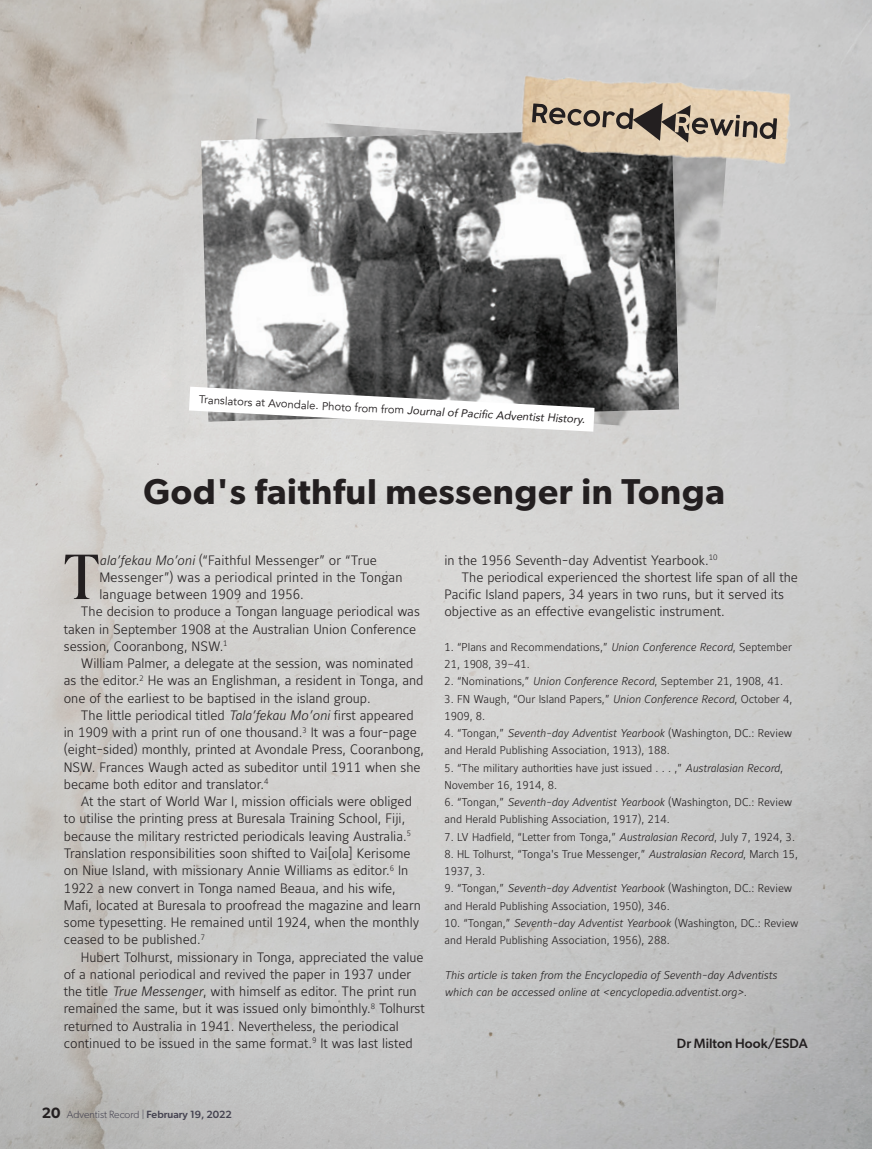
<style>
.page{position:relative;width:872px;height:1149px;background:#fff}
.page>*{position:absolute;margin:0;border:0;box-sizing:border-box;transform-origin:0 0}
.t1{font:60.9px "Ivy Presto Headline";color:#231f20}
.t2{font:600 36px "Gibson";letter-spacing:.02em;color:#231f20}
.t3{font:13.5px "Maurea Light Tf";color:#231f20}
.t4{font:500 13.5px "Gibson";color:#231f20}
.t5{font:11.25px/17.2px "Maurea Light Tf";color:#231f20}
.t6{font:11.25px/17.2px "Maurea Light Italic Tf";color:#231f20}
.t7{font:11.25px "Avenir";color:#231f20}
.t8{font:300 10.5px "Gibson";color:#444250}
.s1{font-style:italic}
.s2{font-family:"Maurea Light Italic Tf"}
.s3{font-weight:600;font-size:15px;color:#231f20}
.s4{font-weight:500}
</style>
<div class="page">
<img style="left:0;top:0;width:872px;height:1148px">
<img style="left:201px;top:128px;width:478px;height:293px">
<img style="left:500px;top:67px;width:299px;height:103px">
<svg style="left:189px;top:386px;width:405px;height:45px"></svg>
<svg style="left:532px;top:103px;width:245px;height:39px"></svg>
<p class="t7" style="left:199px;top:392px;width:388px;rotate:3deg">Translators at Avondale. Photo from from <span class="s1">Journal of Pacifi c Adventist History.</span></p>
<h2 class="t2" style="left:143px;top:470px;width:583px">God's faithful messenger in Tonga</h2>
<h1 class="t1" style="left:64px;top:533px;width:37px">T</h1>
<p class="t3" style="left:99px;top:552px;width:279px"><span class="s2">ala’fekau Mo’oni</span> (“Faithful Messenger” or “True</p>
<p class="t3" style="left:99px;top:569px;width:305px">Messenger”) was a periodical printed in the Tongan</p>
<p class="t3" style="left:99px;top:586px;width:206px">language between 1909 and 1956.</p>
<p class="t3" style="left:81px;top:604px;width:340px">The decision to produce a Tongan language periodical was</p>
<p class="t3" style="left:64px;top:621px;width:354px">taken in September 1908 at the Australian Union Conference</p>
<p class="t3" style="left:64px;top:638px;width:165px">session, Cooranbong, NSW.<sup>1</sup></p>
<p class="t3" style="left:81px;top:655px;width:334px">William Palmer, a delegate at the session, was nominated</p>
<p class="t3" style="left:64px;top:673px;width:361px">as the editor.<sup>2</sup> He was an Englishman, a resident in Tonga, and</p>
<p class="t3" style="left:64px;top:690px;width:308px">one of the earliest to be baptised in the island group.</p>
<p class="t3" style="left:81px;top:707px;width:334px">The little periodical titled <span class="s2">Tala’fekau Mo’oni</span> first appeared</p>
<p class="t3" style="left:64px;top:724px;width:354px">in 1909 with a print run of one thousand.<sup>3</sup> It was a four-page</p>
<p class="t3" style="left:64px;top:742px;width:362px">(eight-sided) monthly, printed at Avondale Press, Cooranbong,</p>
<p class="t3" style="left:64px;top:759px;width:358px">NSW. Frances Waugh acted as subeditor until 1911 when she</p>
<p class="t3" style="left:64px;top:776px;width:206px">became both editor and translator.<sup>4</sup></p>
<p class="t3" style="left:81px;top:793px;width:332px">At the start of World War I, mission officials were obliged</p>
<p class="t3" style="left:64px;top:811px;width:343px">to utilise the printing press at Buresala Training School, Fiji,</p>
<p class="t3" style="left:64px;top:828px;width:349px">because the military restricted periodicals leaving Australia.<sup>5</sup></p>
<p class="t3" style="left:64px;top:845px;width:348px">Translation responsibilities soon shifted to Vai[ola] Kerisome</p>
<p class="t3" style="left:64px;top:862px;width:346px">on Niue Island, with missionary Annie Williams as editor.<sup>6</sup> In</p>
<p class="t3" style="left:64px;top:880px;width:333px">1922 a new convert in Tonga named Beaua, and his wife,</p>
<p class="t3" style="left:64px;top:897px;width:358px">Mafi, located at Buresala to proofread the magazine and learn</p>
<p class="t3" style="left:64px;top:914px;width:357px">some typesetting. He remained until 1924, when the monthly</p>
<p class="t3" style="left:64px;top:931px;width:143px">ceased to be published.<sup>7</sup></p>
<p class="t3" style="left:81px;top:949px;width:344px">Hubert Tolhurst, missionary in Tonga, appreciated the value</p>
<p class="t3" style="left:64px;top:966px;width:349px">of a national periodical and revived the paper in 1937 under</p>
<p class="t3" style="left:64px;top:983px;width:354px">the title <span class="s2">True Messenger</span>, with himself as editor. The print run</p>
<p class="t3" style="left:64px;top:1000px;width:362px">remained the same, but it was issued only bimonthly.<sup>8</sup> Tolhurst</p>
<p class="t3" style="left:64px;top:1018px;width:336px">returned to Australia in 1941. Nevertheless, the periodical</p>
<p class="t3" style="left:64px;top:1035px;width:350px">continued to be issued in the same format.<sup>9</sup> It was last listed</p>
<p class="t3" style="left:444px;top:552px;width:275px">in the 1956 Seventh-day Adventist Yearbook.<sup>10</sup></p>
<p class="t3" style="left:461px;top:569px;width:338px">The periodical experienced the shortest life span of all the</p>
<p class="t3" style="left:444px;top:586px;width:341px">Pacific Island papers, 34 years in two runs, but it served its</p>
<p class="t3" style="left:444px;top:604px;width:282px">objective as an effective evangelistic instrument.</p>
<p class="t5" style="left:444px;top:638px;width:349px">1. “Plans and Recommendations,” <span class="s2">Union Conference Record</span>, September<br>21, 1908, 39–41.</p>
<p class="t5" style="left:444px;top:673px;width:340px">2. “Nominations,” <span class="s2">Union Conference Record</span>, September 21, 1908, 41.</p>
<p class="t5" style="left:444px;top:690px;width:349px">3. FN Waugh, “Our Island Papers,” <span class="s2">Union Conference Record</span>, October 4,<br>1909, 8.</p>
<p class="t5" style="left:444px;top:725px;width:349px">4. “Tongan,” <span class="s2">Seventh-day Adventist Yearbook</span> (Washington, DC.: Review and Herald Publishing Association, 1913), 188.</p>
<p class="t5" style="left:444px;top:759px;width:340px">5. “The military authorities have just issued . . . ,” <span class="s2">Australasian Record</span>,<br>November 16, 1914, 8.</p>
<p class="t5" style="left:444px;top:794px;width:349px">6. “Tongan,” <span class="s2">Seventh-day Adventist Yearbook</span> (Washington, DC.: Review and Herald Publishing Association, 1917), 214.</p>
<p class="t5" style="left:444px;top:828px;width:352px">7. LV Hadfield, “Letter from Tonga,” <span class="s2">Australasian Record</span>, July 7, 1924, 3.</p>
<p class="t5" style="left:444px;top:845px;width:355px">8. HL Tolhurst, “Tonga's True Messenger,” <span class="s2">Australasian Record</span>, March 15,<br>1937, 3.</p>
<p class="t5" style="left:444px;top:880px;width:349px">9. “Tongan,” <span class="s2">Seventh-day Adventist Yearbook</span> (Washington, DC.: Review and Herald Publishing Association, 1950), 346.</p>
<p class="t5" style="left:444px;top:914px;width:355px">10. “Tongan,” <span class="s2">Seventh-day Adventist Yearbook</span> (Washington, DC.: Review and Herald Publishing Association, 1956), 288.</p>
<p class="t6" style="left:444px;top:966px;width:334px">This article is taken from the Encyclopedia of Seventh-day Adventists which can be accessed online at &lt;encyclopedia.adventist.org&gt;.</p>
<p class="t4" style="left:677px;top:1034px;width:132px">Dr Milton Hook/ESDA</p>
<p class="t8" style="left:42px;top:1107px;width:191px"><span class="s3">20</span> Adventist Record | <span class="s4">February 19, 2022</span></p>
</div>
